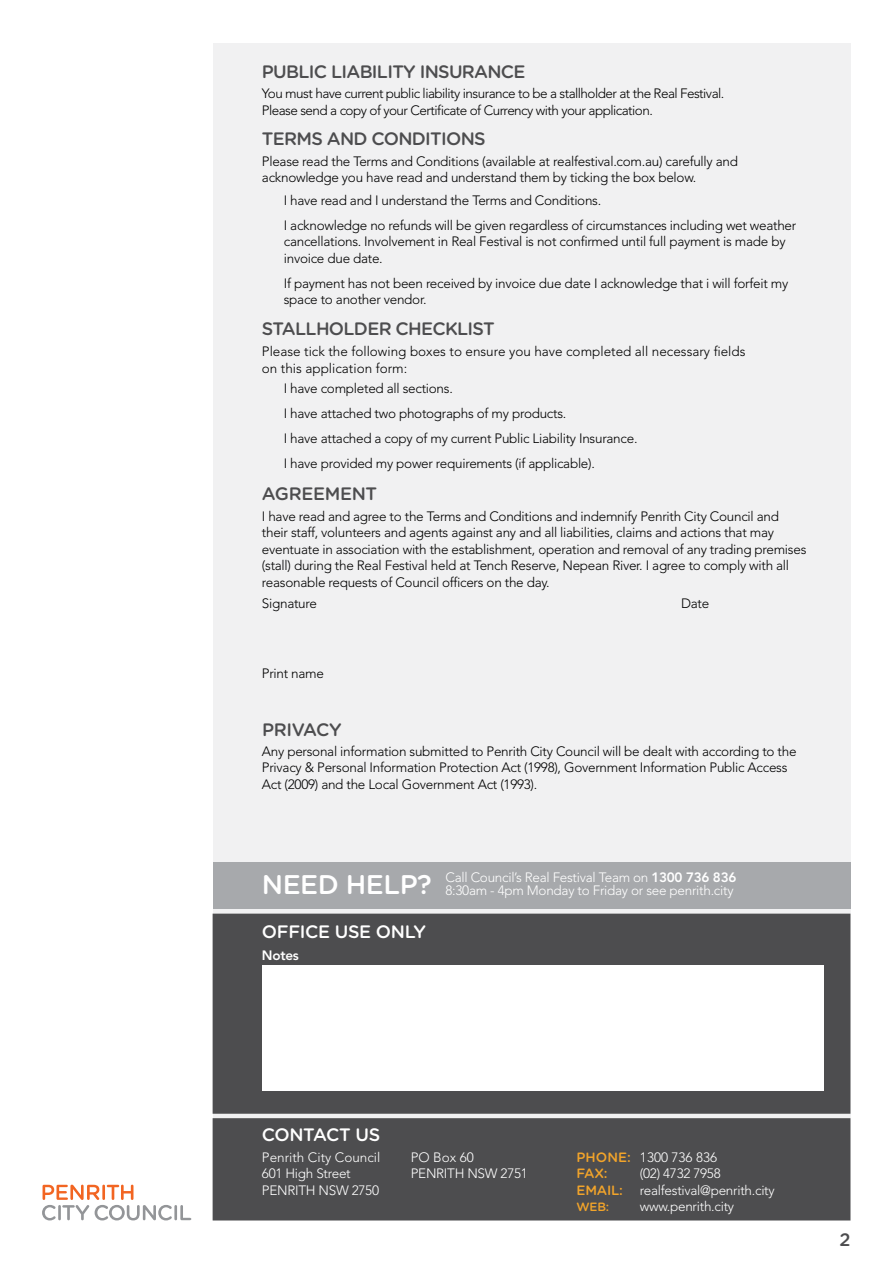
<style>
.page{position:relative;width:893px;height:1263px;background:#fff}
.page>*{position:absolute;margin:0;border:0;box-sizing:border-box;transform-origin:0 0}
.Section_Sub_Heading{font:500 27px "Gotham Rounded";letter-spacing:-.02em;color:#fff}
.Section_Sub_Heading-2{font:500 18px "Gotham Rounded";letter-spacing:-.04em;color:#4d4d4f}
.Section_Sub_Heading-3{font:500 18px "Gotham Rounded";letter-spacing:-.02em;color:#fff}
.Section_Sub_Heading-4{font:500 18px "Gotham Rounded";letter-spacing:-.02em;color:#4d4d4f}
.Section_Body_Text{font:300 13.5px/16.5px "Avenir LT Std";letter-spacing:-.02em;color:#000}
.Section_Body_Text-2{font:300 13.5px/13.5px "Avenir LT Std";letter-spacing:-.02em;color:#fff}
.Section_Body_Text-3{font:300 13.5px/16.5px "Avenir LT Std";letter-spacing:-.04em;color:#000}
.Section_Body_Text-4{font:300 13.5px/16.5px "Avenir LT Std";color:#000}
.Section_Sub_Heading-5{font:300 13.5px "Avenir LT Std";color:#fff}
.Section_Body_Text-5{font:500 13.5px "Gotham Rounded";letter-spacing:-.02em;color:#f2a42a}
.Section_Body_Text-6{font:800 13.5px "Avenir LT Std";letter-spacing:-.02em;color:#fff}
.Section_Body_Text-7{font:500 12px "Gotham Rounded";color:#f2a42a}
.s1{font-weight:800}
.s2{font-family:"Gotham Rounded";font-weight:500;color:#f2a42a}
</style>
<div class="page">
<div style="left:213px;top:43px;width:637px;height:1177px;background:#f1f1f2"></div>
<svg style="left:42px;top:1185px;width:149px;height:35px"></svg>
<div style="left:213px;top:1118px;width:637px;height:102px;background:#4d4d4f"></div>
<div style="left:213px;top:862px;width:637px;height:47px;background:#a7a9ac"></div>
<div style="left:213px;top:914px;width:637px;height:200px;background:#4d4d4f"></div>
<div style="left:262px;top:965px;width:561px;height:126px;background:#fff"></div>
<h2 class="Section_Sub_Heading-2" style="left:262px;top:58px;width:265px">PUBLIC LIABILITY INSURANCE</h2>
<p class="Section_Body_Text-3" style="left:262px;top:85px;width:464px">You must have current public liability insurance to be a stallholder at the Real Festival.<br>Please send a copy of your Certificate of Currency with your application.</p>
<h2 class="Section_Sub_Heading-2" style="left:262px;top:126px;width:225px">TERMS AND CONDITIONS</h2>
<p class="Section_Body_Text" style="left:262px;top:153px;width:478px">Please read the Terms and Conditions (available at realfestival.com.au) carefully and acknowledge you have read and understand them by ticking the box below.</p>
<p class="Section_Body_Text" style="left:284px;top:192px;width:319px">I have read and I understand the Terms and Conditions.</p>
<p class="Section_Body_Text" style="left:284px;top:217px;width:514px">I acknowledge no refunds will be given regardless of circumstances including wet weather cancellations. Involvement in Real Festival is not confirmed until full payment is made by invoice due date.</p>
<p class="Section_Body_Text" style="left:284px;top:275px;width:506px">If payment has not been received by invoice due date I acknowledge that i will forfeit my space to another vendor.</p>
<h2 class="Section_Sub_Heading-2" style="left:262px;top:316px;width:234px">STALLHOLDER CHECKLIST</h2>
<p class="Section_Body_Text-4" style="left:262px;top:343px;width:485px">Please tick the following boxes to ensure you have completed all necessary fields on this application form:</p>
<p class="Section_Body_Text" style="left:284px;top:380px;width:171px">I have completed all sections.</p>
<p class="Section_Body_Text" style="left:284px;top:405px;width:284px">I have attached two photographs of my products.</p>
<p class="Section_Body_Text" style="left:284px;top:430px;width:355px">I have attached a copy of my current Public Liability Insurance.</p>
<p class="Section_Body_Text" style="left:284px;top:455px;width:313px">I have provided my power requirements (if applicable).</p>
<h2 class="Section_Sub_Heading-4" style="left:262px;top:481px;width:117px">AGREEMENT</h2>
<p class="Section_Body_Text" style="left:262px;top:508px;width:546px">I have read and agree to the Terms and Conditions and indemnify Penrith City Council and their staff, volunteers and agents against any and all liabilities, claims and actions that may eventuate in association with the establishment, operation and removal of any trading premises (stall) during the Real Festival held at Tench Reserve, Nepean River. I agree to comply with all reasonable requests of Council officers on the day.</p>
<p class="Section_Body_Text" style="left:262px;top:595px;width:57px">Signature</p>
<p class="Section_Body_Text" style="left:681px;top:595px;width:30px">Date</p>
<p class="Section_Body_Text" style="left:262px;top:665px;width:64px">Print name</p>
<h2 class="Section_Sub_Heading-2" style="left:262px;top:716px;width:81px">PRIVACY</h2>
<p class="Section_Body_Text" style="left:262px;top:743px;width:536px">Any personal information submitted to Penrith City Council will be dealt with according to the<br>Privacy &amp; Personal Information Protection Act (1998), Government Information Public Access<br>Act (2009) and the Local Government Act (1993).</p>
<h2 class="Section_Sub_Heading" style="left:262px;top:865px;width:171px">NEED HELP?</h2>
<p class="Section_Body_Text-2" style="left:446px;top:870px;width:292px">Call Council’s Real Festival Team on <span class="s1">1300 736 836<br></span>8:30am - 4pm Monday to Friday or see penrith.city</p>
<h2 class="Section_Sub_Heading-3" style="left:262px;top:919px;width:165px">OFFICE USE ONLY</h2>
<p class="Section_Body_Text-6" style="left:262px;top:947px;width:38px">Notes</p>
<h2 class="Section_Sub_Heading-3" style="left:262px;top:1121px;width:120px">CONTACT US</h2>
<h2 class="Section_Sub_Heading-5" style="left:262px;top:1149px;width:120px">Penrith City Council</h2>
<h2 class="Section_Sub_Heading-5" style="left:411px;top:1149px;width:65px">PO Box 60</h2>
<h2 class="Section_Sub_Heading-5" style="left:577px;top:1149px;width:142px"><span class="s2">PHONE:</span> 1300 736 836</h2>
<p class="Section_Body_Text-2" style="left:262px;top:1167px;width:90px">601 High Street</p>
<p class="Section_Body_Text-2" style="left:411px;top:1167px;width:119px">PENRITH NSW 2751</p>
<p class="Section_Body_Text-5" style="left:577px;top:1164px;width:32px">FAX:</p>
<p class="Section_Body_Text-2" style="left:640px;top:1167px;width:82px">(02) 4732 7958</p>
<p class="Section_Body_Text-2" style="left:262px;top:1183px;width:119px">PENRITH NSW 2750</p>
<p class="Section_Body_Text-5" style="left:577px;top:1180px;width:48px">EMAIL:</p>
<p class="Section_Body_Text-2" style="left:640px;top:1183px;width:136px">realfestival@penrith.city</p>
<p class="Section_Body_Text-7" style="left:577px;top:1198px;width:34px">WEB:</p>
<p class="Section_Body_Text-2" style="left:640px;top:1200px;width:96px">www.penrith.city</p>
<h2 class="Section_Sub_Heading-2" style="left:839px;top:1226px;width:13px">2</h2>
</div>
